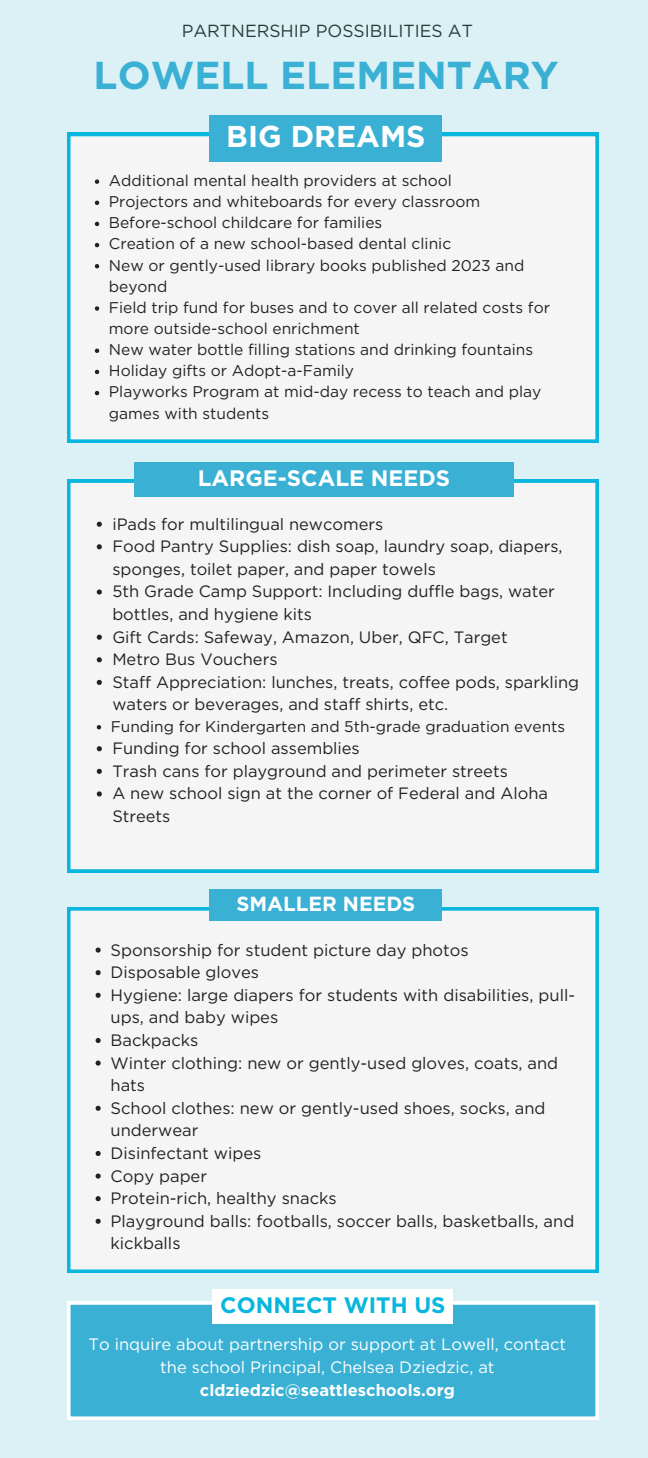
<style>
.page{position:relative;width:648px;height:1458px;background:#dbf1f6}
.page>*{position:absolute;margin:0;border:0;box-sizing:border-box;transform-origin:0 0}
.t1{font:700 38.93px "Gotham";color:#3ab1d4}
.t2{font:700 30.15px "Gotham";color:#fff}
.t3{font:700 22.28px "Gotham";color:#fff}
.t4{font:700 22.28px "Gotham";color:#08b6de}
.t5{font:700 20.47px "Gotham";color:#fff}
.t6{font:17.55px "Gotham";color:#283d36}
.t7{font:16.43px/22.5px "Gotham";color:#222}
.t8{font:16.43px/22.5px "Gotham";color:#fff;text-align:center}
.t9{font:15.53px/21.2px "Gotham";color:#222}
.s1{font-weight:700}
</style>
<div class="page">
<svg style="left:67px;top:1301px;width:532px;height:119px;background:#49b7d7"></svg>
<div style="left:67px;top:133px;width:532px;height:310px;background:#f5f5f5"></div>
<div style="left:209px;top:115px;width:233px;height:46px;background:#3ab1d4"></div>
<svg style="left:95px;top:179px;width:4px;height:5px"></svg>
<svg style="left:95px;top:201px;width:4px;height:4px"></svg>
<svg style="left:95px;top:222px;width:4px;height:4px"></svg>
<svg style="left:95px;top:243px;width:4px;height:4px"></svg>
<svg style="left:95px;top:264px;width:4px;height:4px"></svg>
<svg style="left:95px;top:306px;width:4px;height:5px"></svg>
<svg style="left:95px;top:349px;width:4px;height:4px"></svg>
<svg style="left:95px;top:370px;width:4px;height:4px"></svg>
<svg style="left:95px;top:391px;width:4px;height:4px"></svg>
<div style="left:67px;top:480px;width:532px;height:393px;background:#f5f5f5"></div>
<div style="left:134px;top:463px;width:380px;height:34px;background:#3ab1d4"></div>
<svg style="left:97px;top:522px;width:5px;height:5px"></svg>
<svg style="left:97px;top:544px;width:5px;height:5px"></svg>
<svg style="left:97px;top:589px;width:5px;height:6px"></svg>
<svg style="left:97px;top:635px;width:5px;height:5px"></svg>
<svg style="left:97px;top:657px;width:5px;height:5px"></svg>
<svg style="left:97px;top:680px;width:5px;height:5px"></svg>
<svg style="left:97px;top:725px;width:4px;height:4px"></svg>
<svg style="left:97px;top:746px;width:5px;height:5px"></svg>
<svg style="left:97px;top:769px;width:5px;height:5px"></svg>
<svg style="left:97px;top:791px;width:5px;height:6px"></svg>
<div style="left:67px;top:907px;width:532px;height:366px;background:#f5f5f5"></div>
<div style="left:209px;top:889px;width:233px;height:32px;background:#3ab1d4"></div>
<svg style="left:96px;top:948px;width:5px;height:5px"></svg>
<svg style="left:96px;top:970px;width:5px;height:5px"></svg>
<svg style="left:96px;top:993px;width:5px;height:5px"></svg>
<svg style="left:96px;top:1038px;width:5px;height:5px"></svg>
<svg style="left:96px;top:1061px;width:5px;height:5px"></svg>
<svg style="left:96px;top:1106px;width:5px;height:5px"></svg>
<svg style="left:96px;top:1151px;width:5px;height:5px"></svg>
<svg style="left:96px;top:1174px;width:5px;height:5px"></svg>
<svg style="left:96px;top:1196px;width:5px;height:5px"></svg>
<svg style="left:96px;top:1219px;width:5px;height:5px"></svg>
<div style="left:213px;top:1289px;width:240px;height:34px;background:#fff"></div>
<p class="t6" style="left:182px;top:20px;width:293px">PARTNERSHIP POSSIBILITIES AT</p>
<p class="t1" style="left:94px;top:52px;width:467px">LOWELL ELEMENTARY</p>
<h4 class="t2" style="left:226px;top:118px;width:201px">BIG DREAMS</h4>
<h1 class="t9" style="left:109px;top:170px;width:345px">Additional mental health providers at school</h1>
<h2 class="t9" style="left:109px;top:191px;width:373px">Projectors and whiteboards for every classroom</h2>
<p class="t9" style="left:109px;top:212px;width:275px">Before-school childcare for families</p>
<p class="t9" style="left:109px;top:233px;width:344px">Creation of a new school-based dental clinic</p>
<p class="t9" style="left:109px;top:254px;width:417px">New or gently-used library books published 2023 and beyond</p>
<p class="t9" style="left:109px;top:297px;width:443px">Field trip fund for buses and to cover all related costs for more outside-school enrichment</p>
<p class="t9" style="left:109px;top:339px;width:426px">New water bottle filling stations and drinking fountains</p>
<p class="t9" style="left:109px;top:360px;width:247px">Holiday gifts or Adopt-a-Family</p>
<p class="t9" style="left:109px;top:381px;width:434px">Playworks Program at mid-day recess to teach and play games with students</p>
<h3 class="t3" style="left:198px;top:465px;width:254px">LARGE-SCALE NEEDS</h3>
<p class="t7" style="left:112px;top:513px;width:273px">iPads for multilingual newcomers</p>
<p class="t7" style="left:112px;top:535px;width:452px">Food Pantry Supplies: dish soap, laundry soap, diapers, sponges, toilet paper, and paper towels</p>
<p class="t7" style="left:112px;top:580px;width:444px">5th Grade Camp Support: Including duffle bags, water bottles, and hygiene kits</p>
<p class="t7" style="left:112px;top:626px;width:397px">Gift Cards: Safeway, Amazon, Uber, QFC, Target</p>
<p class="t7" style="left:112px;top:648px;width:167px">Metro Bus Vouchers</p>
<p class="t7" style="left:112px;top:671px;width:468px">Staff Appreciation: lunches, treats, coffee pods, sparkling waters or beverages, and staff shirts, etc.</p>
<p class="t9" style="left:111px;top:715px;width:456px">Funding for Kindergarten and 5th-grade graduation events</p>
<p class="t7" style="left:112px;top:737px;width:249px">Funding for school assemblies</p>
<p class="t7" style="left:112px;top:760px;width:397px">Trash cans for playground and perimeter streets</p>
<p class="t7" style="left:112px;top:782px;width:437px">A new school sign at the corner of Federal and Aloha<br>Streets</p>
<h3 class="t5" style="left:236px;top:892px;width:180px">SMALLER NEEDS</h3>
<p class="t7" style="left:111px;top:938px;width:360px">Sponsorship for student picture day photos</p>
<p class="t7" style="left:111px;top:961px;width:150px">Disposable gloves</p>
<p class="t7" style="left:111px;top:984px;width:466px">Hygiene: large diapers for students with disabilities, pull&shy;ups, and baby wipes</p>
<p class="t7" style="left:111px;top:1029px;width:89px">Backpacks</p>
<p class="t7" style="left:111px;top:1051px;width:449px">Winter clothing: new or gently-used gloves, coats, and hats</p>
<p class="t7" style="left:111px;top:1097px;width:436px">School clothes: new or gently-used shoes, socks, and underwear</p>
<p class="t7" style="left:111px;top:1142px;width:152px">Disinfectant wipes</p>
<p class="t7" style="left:111px;top:1164px;width:98px">Copy paper</p>
<p class="t7" style="left:111px;top:1187px;width:228px">Protein-rich, healthy snacks</p>
<p class="t7" style="left:111px;top:1210px;width:465px">Playground balls: footballs, soccer balls, basketballs, and kickballs</p>
<h3 class="t4" style="left:220px;top:1291px;width:227px">CONNECT WITH US</h3>
<h5 class="t8" style="left:89px;top:1333px;width:479px">To inquire about partnership or support at Lowell, contact the school Principal, Chelsea Dziedzic, at <span class="s1">cldziedzic@seattleschools.org</span></h5>
</div>
